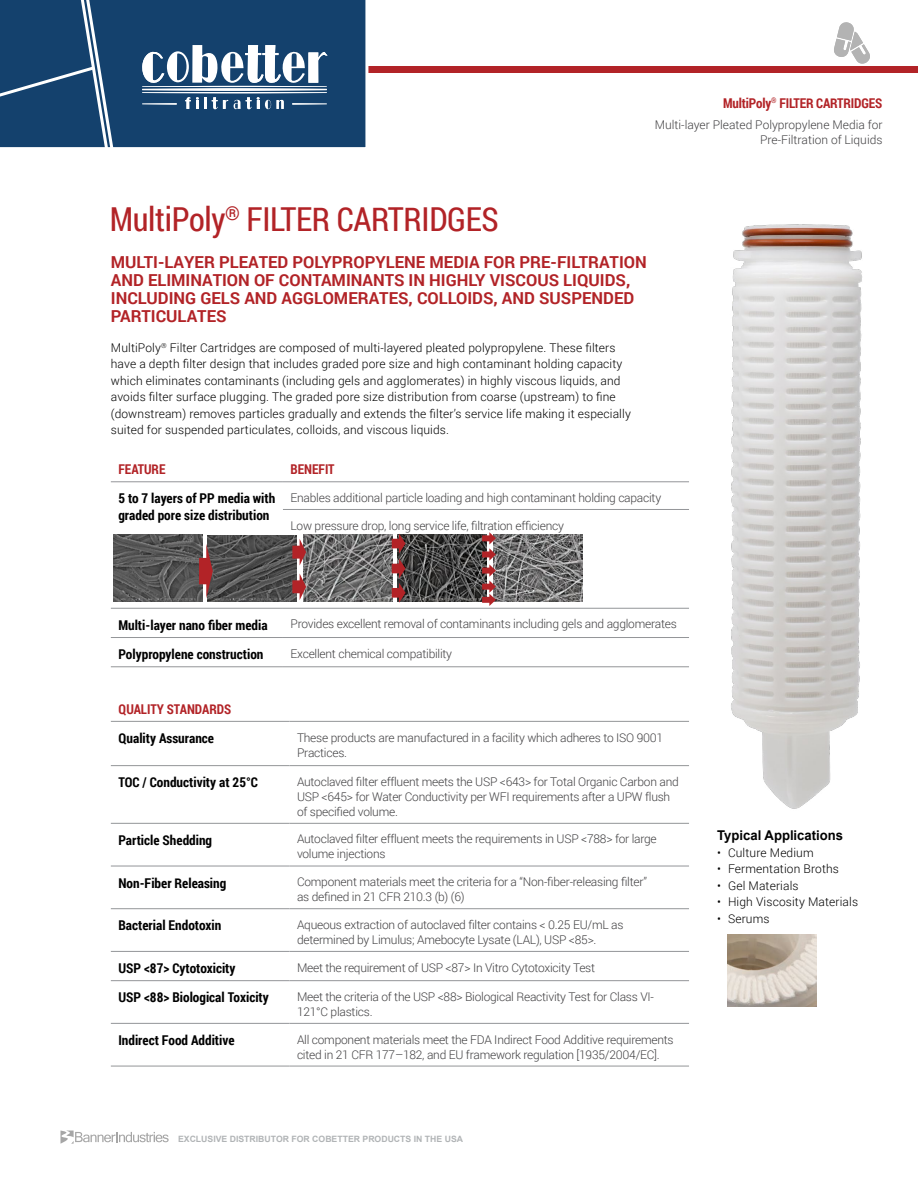
<style>
.page{position:relative;width:918px;height:1188px;background:#fff}
.page>*{position:absolute;margin:0;border:0;box-sizing:border-box;transform-origin:0 0}
.t1{font:33px "Roboto Condensed";letter-spacing:-.01em;color:#b22327}
.t2{font:700 16.5px/18px "Roboto";color:#b22327}
.t3{font:700 13.5px/16.2px "Roboto Condensed";color:#000}
.t4{font:700 13.5px "Roboto Condensed";letter-spacing:-.01em;color:#b22327}
.t5{font:700 13.5px "Arial";color:#000}
.t6{font:300 12px/15px "Roboto";letter-spacing:-.02em;color:#414042}
.t7{font:300 12px/16.5px "Roboto";letter-spacing:.01em;color:#000}
.t8{font:300 12px/14.4px "Roboto";color:#414042;text-align:right}
.t9{font:700 8.7px "Arial";color:#b1b4b6}
</style>
<div class="page">
<img style="left:731px;top:224px;width:131px;height:585px">
<div style="left:330px;top:66px;width:588px;height:7px;background:#b22327"></div>
<div style="left:119px;top:0;width:249px;height:148px;background:#14416d"></div>
<svg style="left:0;top:0;width:119px;height:148px;background:#254e77"></svg>
<svg style="left:142px;top:45px;width:186px;height:65px"></svg>
<svg style="left:60px;top:1131px;width:109px;height:13px"></svg>
<svg style="left:834px;top:22px;width:36px;height:42px"></svg>
<hr style="left:111px;top:481px;width:172px;height:1px;background:#939598">
<hr style="left:283px;top:481px;width:406px;height:1px;background:#939598">
<hr style="left:283px;top:509px;width:406px;height:1px;background:#939598">
<hr style="left:111px;top:608px;width:172px;height:1px;background:#939598">
<hr style="left:111px;top:637px;width:172px;height:1px;background:#939598">
<hr style="left:111px;top:666px;width:172px;height:1px;background:#939598">
<hr style="left:283px;top:608px;width:406px;height:1px;background:#939598">
<hr style="left:283px;top:637px;width:406px;height:1px;background:#939598">
<hr style="left:283px;top:666px;width:406px;height:1px;background:#939598">
<hr style="left:111px;top:721px;width:178px;height:1px;background:#939598">
<hr style="left:289px;top:721px;width:400px;height:1px;background:#939598">
<hr style="left:111px;top:765px;width:178px;height:1px;background:#939598">
<hr style="left:111px;top:823px;width:178px;height:1px;background:#939598">
<hr style="left:111px;top:866px;width:178px;height:1px;background:#939598">
<hr style="left:111px;top:908px;width:178px;height:1px;background:#939598">
<hr style="left:111px;top:951px;width:178px;height:1px;background:#939598">
<hr style="left:111px;top:980px;width:178px;height:1px;background:#939598">
<hr style="left:111px;top:1023px;width:178px;height:1px;background:#939598">
<hr style="left:111px;top:1066px;width:178px;height:1px;background:#939598">
<hr style="left:289px;top:765px;width:400px;height:1px;background:#939598">
<hr style="left:289px;top:823px;width:400px;height:1px;background:#939598">
<hr style="left:289px;top:866px;width:400px;height:1px;background:#939598">
<hr style="left:289px;top:908px;width:400px;height:1px;background:#939598">
<hr style="left:289px;top:951px;width:400px;height:1px;background:#939598">
<hr style="left:289px;top:980px;width:400px;height:1px;background:#939598">
<hr style="left:289px;top:1023px;width:400px;height:1px;background:#939598">
<hr style="left:289px;top:1066px;width:400px;height:1px;background:#939598">
<img style="left:114px;top:535px;width:88px;height:66px">
<img style="left:208px;top:535px;width:88px;height:66px">
<img style="left:304px;top:535px;width:88px;height:66px">
<img style="left:406px;top:535px;width:76px;height:66px">
<img style="left:496px;top:535px;width:86px;height:66px">
<svg style="left:199px;top:544px;width:14px;height:54px"></svg>
<svg style="left:292px;top:573px;width:14px;height:27px"></svg>
<svg style="left:292px;top:539px;width:14px;height:27px"></svg>
<svg style="left:392px;top:534px;width:14px;height:69px"></svg>
<svg style="left:482px;top:532px;width:14px;height:74px"></svg>
<img style="left:727px;top:935px;width:90px;height:71px">
<p class="t4" style="left:723px;top:93px;width:161px">MultiPoly<sup>®</sup> FILTER CARTRIDGES</p>
<p class="t8" style="left:655px;top:117px;width:229px">Multi-layer Pleated Polypropylene Media for<br>Pre-Filtration of Liquids</p>
<h1 class="t1" style="left:110px;top:196px;width:391px">MultiPoly<sup>®</sup> FILTER CARTRIDGES</h1>
<h2 class="t2" style="left:111px;top:252px;width:537px">MULTI-LAYER PLEATED POLYPROPYLENE MEDIA FOR PRE-FILTRATION AND ELIMINATION OF CONTAMINANTS IN HIGHLY VISCOUS LIQUIDS, INCLUDING GELS AND AGGLOMERATES, COLLOIDS, AND SUSPENDED PARTICULATES</h2>
<p class="t7" style="left:111px;top:339px;width:522px">MultiPoly<sup>®</sup> Filter Cartridges are composed of multi-layered pleated polypropylene. These filters have a depth filter design that includes graded pore size and high contaminant holding capacity which eliminates contaminants (including gels and agglomerates) in highly viscous liquids, and avoids filter surface plugging. The graded pore size distribution from coarse (upstream) to fine (downstream) removes particles gradually and extends the filter’s service life making it especially suited for suspended particulates, colloids, and viscous liquids.</p>
<p class="t4" style="left:118px;top:460px;width:49px">FEATURE</p>
<p class="t4" style="left:291px;top:460px;width:46px">BENEFIT</p>
<p class="t3" style="left:118px;top:490px;width:159px">5 to 7 layers of PP media with graded pore size distribution</p>
<p class="t6" style="left:291px;top:490px;width:372px">Enables additional particle loading and high contaminant holding capacity</p>
<p class="t6" style="left:291px;top:517px;width:275px">Low pressure drop, long service life, filtration efficiency</p>
<p class="t3" style="left:118px;top:617px;width:151px">Multi-layer nano fiber media</p>
<p class="t6" style="left:291px;top:616px;width:388px">Provides excellent removal of contaminants including gels and agglomerates</p>
<p class="t3" style="left:118px;top:646px;width:147px">Polypropylene construction</p>
<p class="t6" style="left:291px;top:645px;width:163px">Excellent chemical compatibility</p>
<p class="t4" style="left:118px;top:699px;width:114px">QUALITY STANDARDS</p>
<p class="t3" style="left:118px;top:730px;width:97px">Quality Assurance</p>
<p class="t6" style="left:297px;top:729px;width:368px">These products are manufactured in a facility which adheres to ISO 9001<br>Practices.</p>
<p class="t3" style="left:118px;top:774px;width:141px">TOC / Conductivity at 25°C</p>
<p class="t6" style="left:297px;top:774px;width:383px">Autoclaved filter effluent meets the USP &lt;643&gt; for Total Organic Carbon and<br>USP &lt;645&gt; for Water Conductivity per WFI requirements after a UPW flush of specified volume.</p>
<p class="t3" style="left:118px;top:832px;width:95px">Particle Shedding</p>
<p class="t6" style="left:297px;top:831px;width:361px">Autoclaved filter effluent meets the requirements in USP &lt;788&gt; for large volume injections</p>
<p class="t3" style="left:118px;top:874px;width:109px">Non-Fiber Releasing</p>
<p class="t6" style="left:297px;top:874px;width:352px">Component materials meet the criteria for a “Non-fiber-releasing filter” as defined in 21 CFR 210.3 (b) (6)</p>
<p class="t3" style="left:118px;top:917px;width:104px">Bacterial Endotoxin</p>
<p class="t6" style="left:297px;top:917px;width:328px">Aqueous extraction of autoclaved filter contains &lt; 0.25 EU/mL as determined by Limulus; Amebocyte Lysate (LAL), USP &lt;85&gt;.</p>
<p class="t3" style="left:118px;top:960px;width:119px">USP &lt;87&gt; Cytotoxicity</p>
<p class="t6" style="left:297px;top:959px;width:300px">Meet the requirement of USP &lt;87&gt; In Vitro Cytotoxicity Test</p>
<p class="t3" style="left:118px;top:989px;width:152px">USP &lt;88&gt; Biological Toxicity</p>
<p class="t6" style="left:297px;top:989px;width:358px">Meet the criteria of the USP &lt;88&gt; Biological Reactivity Test for Class VI-<br>121°C plastics.</p>
<p class="t3" style="left:118px;top:1032px;width:118px">Indirect Food Additive</p>
<p class="t6" style="left:297px;top:1031px;width:378px">All component materials meet the FDA Indirect Food Additive requirements cited in 21 CFR 177–182, and EU framework regulation [1935/2004/EC].</p>
<p class="t9" style="left:178px;top:1133px;width:287px">EXCLUSIVE DISTRIBUTOR FOR COBETTER PRODUCTS IN THE USA</p>
<p class="t5" style="left:717px;top:826px;width:127px">Typical Applications</p>
<p class="t7" style="left:717px;top:844px;width:98px">• Culture Medium</p>
<p class="t7" style="left:717px;top:860px;width:123px">• Fermentation Broths</p>
<p class="t7" style="left:717px;top:877px;width:83px">• Gel Materials</p>
<p class="t7" style="left:717px;top:893px;width:142px">• High Viscosity Materials</p>
<p class="t7" style="left:717px;top:910px;width:54px">• Serums</p>
</div>
